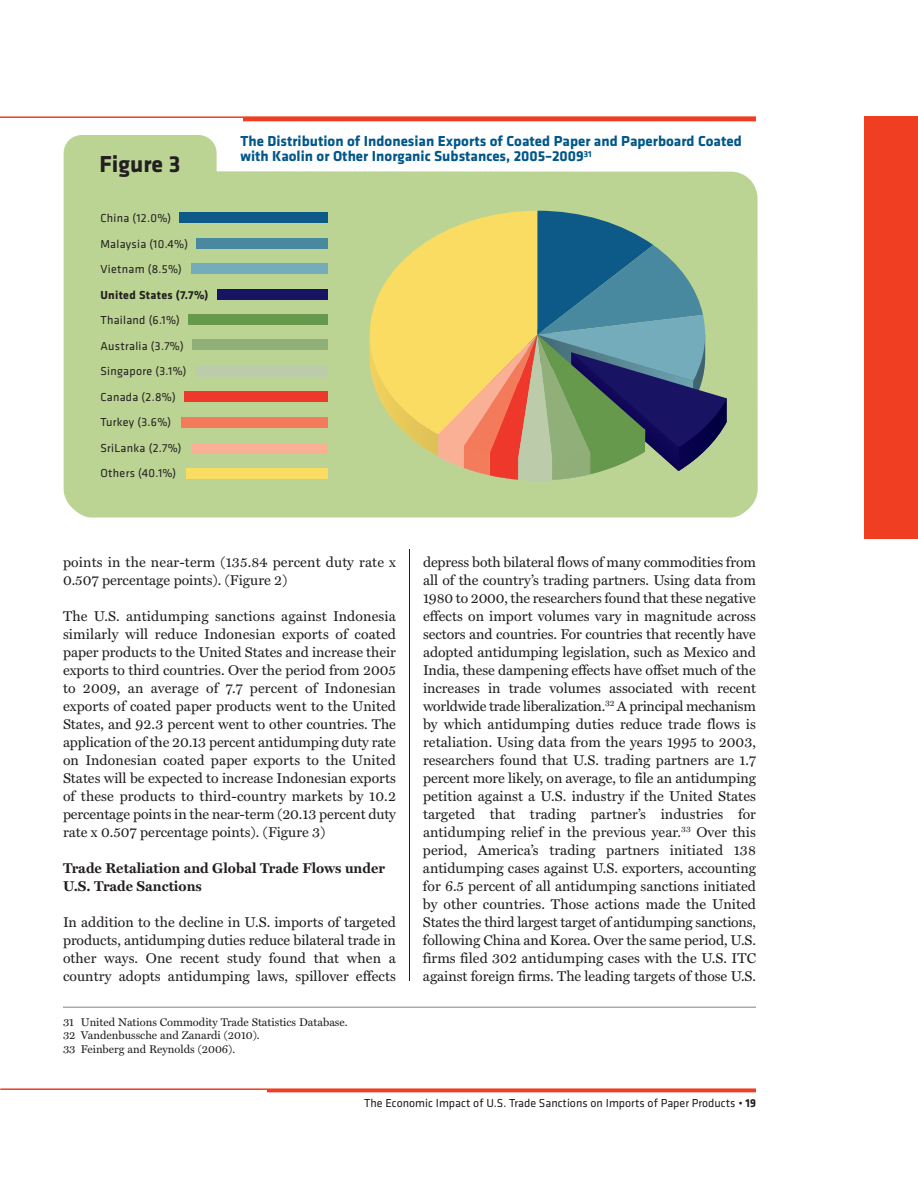
<style>
.page{position:relative;width:918px;height:1188px;background:#fff}
.page>*{position:absolute;margin:0;border:0;box-sizing:border-box;transform-origin:0 0}
.t1{font:700 24px "Klavika";color:#231f20}
.t2{font:700 15px/15px "Klavika";color:#005789}
.t3{font:14.25px/18px "Miller Text";color:#231f20;text-align:justify}
.t4{font:700 14.25px/18px "Miller Text";color:#231f20}
.t5{font:12px/25.5px "Klavika";letter-spacing:.025em;color:#231f20}
.t6{font:12px "Klavika";color:#231f20}
.t7{font:700 12px "Klavika";letter-spacing:.025em;color:#231f20}
.t8{font:11.25px/13.5px "Miller Text";color:#231f20}
.s1{font-weight:300}
.s2{font-weight:700}
</style>
<div class="page">
<div style="left:864px;top:116px;width:54px;height:423px;background:#ef3e22"></div>
<hr style="left:0;top:116px;width:756px;height:2px;background:#ef3e22">
<hr style="left:243px;top:117px;width:513px;height:4px;background:#ef3e22">
<hr style="left:0;top:1088px;width:756px;height:2px;background:#ef3e22">
<hr style="left:267px;top:1089px;width:489px;height:3px;background:#ef3e22">
<hr style="left:409px;top:549px;width:1px;height:432px;background:#231f20">
<svg style="left:64px;top:135px;width:694px;height:383px;background:#c4d9a2"></svg>
<svg style="left:370px;top:211px;width:357px;height:269px;background:#a1a67a"></svg>
<div style="left:180px;top:212px;width:148px;height:11px;background:#0d5a89"></div>
<div style="left:197px;top:238px;width:131px;height:11px;background:#49899f"></div>
<div style="left:192px;top:263px;width:136px;height:11px;background:#74acbb"></div>
<div style="left:217px;top:289px;width:111px;height:11px;background:#191364"></div>
<div style="left:188px;top:314px;width:140px;height:11px;background:#66994b"></div>
<div style="left:192px;top:339px;width:136px;height:11px;background:#91af78"></div>
<div style="left:195px;top:366px;width:133px;height:11px;background:#bcccab"></div>
<div style="left:184px;top:391px;width:144px;height:11px;background:#ee382c"></div>
<div style="left:181px;top:417px;width:147px;height:11px;background:#f37b5c"></div>
<div style="left:191px;top:443px;width:137px;height:11px;background:#f9b095"></div>
<div style="left:186px;top:468px;width:142px;height:11px;background:#fbdc62"></div>
<hr style="left:63px;top:1007px;width:693px;height:1px;background:#808285">
<h1 class="t1" style="left:99px;top:155px;width:83px">Figure 3</h1>
<p class="t5" style="left:100px;top:207px;width:89px">China (12.0%)<br>Malaysia (10.4%)<br>Vietnam (8.5%)</p>
<p class="t7" style="left:100px;top:288px;width:110px">United States (7.7%)</p>
<p class="t5" style="left:100px;top:309px;width:88px">Thailand (6.1%)<br>Australia (3.7%)<br>Singapore (3.1%)<br>Canada (2.8%)<br>Turkey (3.6%)<br>SriLanka (2.7%)<br>Others (40.1%)</p>
<p class="t2" style="left:240px;top:135px;width:503px">The Distribution of Indonesian Exports of Coated Paper and Paperboard Coated with Kaolin or Other Inorganic Substances, 2005–2009<sup>31</sup></p>
<p class="t3" style="left:63px;top:554px;width:335px">points in the near-term (135.84 percent duty rate x<br>0.507 percentage points). (Figure 2)</p>
<p class="t3" style="left:63px;top:608px;width:335px">The U.S. antidumping sanctions against Indonesia similarly will reduce Indonesian exports of coated paper products to the United States and increase their exports to third countries. Over the period from 2005 to 2009, an average of 7.7 percent of Indonesian exports of coated paper products went to the United States, and 92.3 percent went to other countries. The application of the 20.13 percent antidumping duty rate on Indonesian coated paper exports to the United States will be expected to increase Indonesian exports of these products to third-country markets by 10.2 percentage points in the near-term (20.13 percent duty rate x 0.507 percentage points). (Figure 3)</p>
<p class="t4" style="left:63px;top:860px;width:323px">Trade Retaliation and Global Trade Flows under<br>U.S. Trade Sanctions</p>
<p class="t3" style="left:63px;top:914px;width:335px">In addition to the decline in U.S. imports of targeted products, antidumping duties reduce bilateral trade in other ways. One recent study found that when a country adopts antidumping laws, spillover effects</p>
<p class="t8" style="left:63px;top:1016px;width:286px">31 United Nations Commodity Trade Statistics Database.<br>32 Vandenbussche and Zanardi (2010).<br>33 Feinberg and Reynolds (2006).</p>
<p class="t3" style="left:423px;top:554px;width:335px">depress both bilateral flows of many commodities from all of the country’s trading partners. Using data from 1980 to 2000, the researchers found that these negative effects on import volumes vary in magnitude across sectors and countries. For countries that recently have adopted antidumping legislation, such as Mexico and India, these dampening effects have offset much of the increases in trade volumes associated with recent worldwide trade liberalization.<sup>32</sup> A principal mechanism by which antidumping duties reduce trade flows is retaliation. Using data from the years 1995 to 2003, researchers found that U.S. trading partners are 1.7 percent more likely, on average, to file an antidumping petition against a U.S. industry if the United States targeted that trading partner’s industries for antidumping relief in the previous year.<sup>33</sup> Over this period, America’s trading partners initiated 138 antidumping cases against U.S. exporters, accounting for 6.5 percent of all antidumping sanctions initiated by other countries. Those actions made the United States the third largest target of antidumping sanctions, following China and Korea. Over the same period, U.S. firms filed 302 antidumping cases with the U.S. ITC against foreign firms. The leading targets of those U.S.</p>
<p class="t6" style="left:364px;top:1099px;width:393px">The Economic Impact of U.S. Trade Sanctions on Imports of Paper Products <span class="s1">•</span> <span class="s2">19</span></p>
</div>
